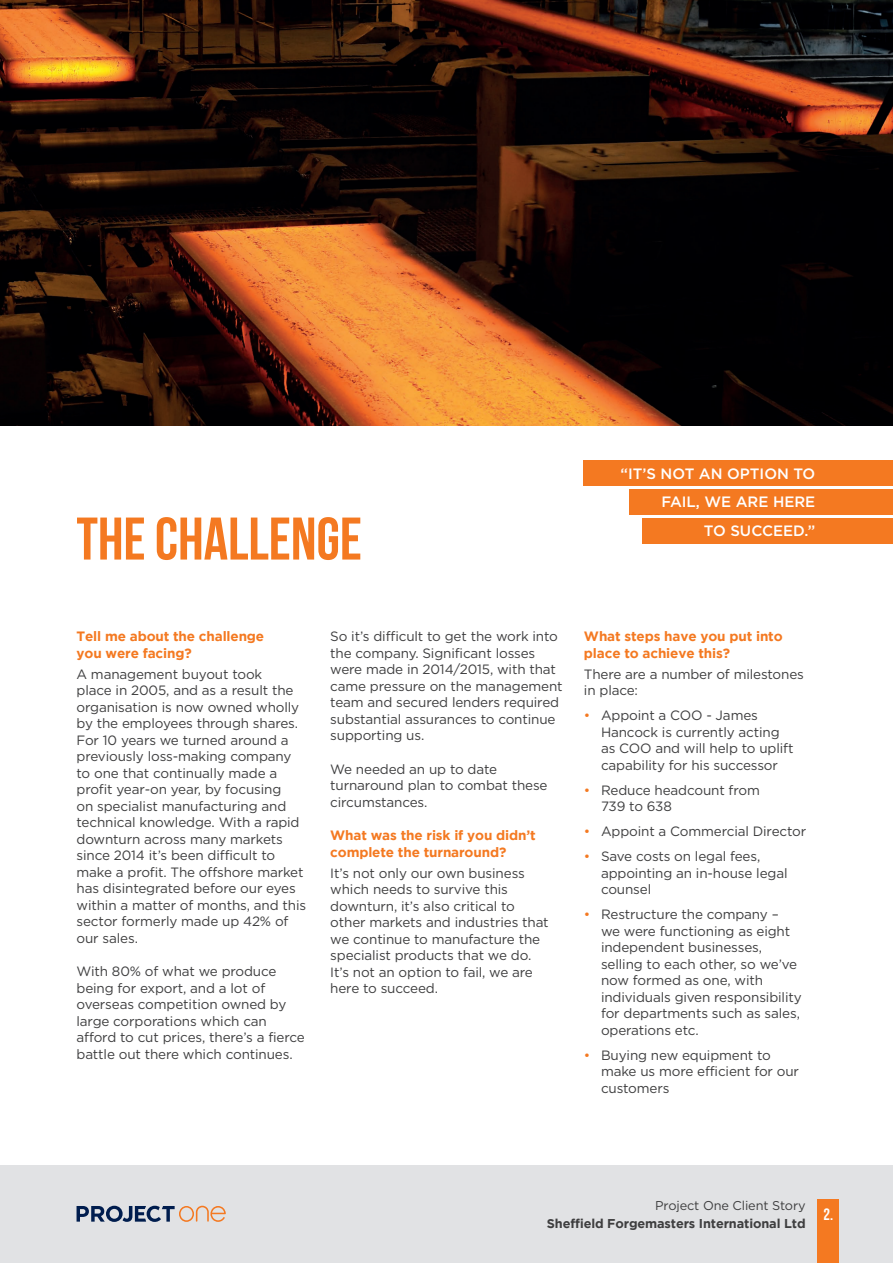
<style>
.page{position:relative;width:893px;height:1263px;background:#fff}
.page>*{position:absolute;margin:0;border:0;box-sizing:border-box;transform-origin:0 0}
.t1{font:60px "Bebas Neue";color:#f47921}
.t2{font:16.5px "Bebas Neue";color:#fff}
.t3{font:500 15px/28.5px "Gotham";color:#fff;text-align:right}
.t4{font:13.5px/16.5px "Gotham";letter-spacing:-.01em;color:#3e3e3f}
.t5{font:700 13.5px/16.5px "Gotham";letter-spacing:-.01em;color:#f47921}
.t6{font:700 12.75px "Gotham";letter-spacing:-.01em;color:#3e3e3f}
.t7{font:12.75px "Gotham";letter-spacing:-.01em;color:#3e3e3f}
.s1{color:#f47921}
</style>
<div class="page">
<div style="left:0;top:1165px;width:893px;height:98px;background:#e1e2e4"></div>
<div style="left:818px;top:1199px;width:21px;height:64px;background:#f47921"></div>
<svg style="left:77px;top:1206px;width:149px;height:16px"></svg>
<img style="left:0;top:0;width:893px;height:425px">
<div style="left:584px;top:460px;width:309px;height:26px;background:#f47921"></div>
<div style="left:629px;top:489px;width:264px;height:26px;background:#f47921"></div>
<div style="left:643px;top:518px;width:250px;height:25px;background:#f47921"></div>
<h1 class="t1" style="left:77px;top:506px;width:287px">THe CHALLENGE</h1>
<p class="t3" style="left:620px;top:459px;width:196px">“IT’S NOT AN OPTION TO<br>FAIL, WE ARE HERE<br>TO SUCCEED.”</p>
<p class="t5" style="left:77px;top:628px;width:189px">Tell me about the challenge you were facing?</p>
<p class="t4" style="left:77px;top:665px;width:231px">A management buyout took<br>place in 2005, and as a result the organisation is now owned wholly by the employees through shares.<br>For 10 years we turned around a previously loss-making company to one that continually made a profit year-on year, by focusing<br>on specialist manufacturing and technical knowledge. With a rapid downturn across many markets since 2014 it’s been difficult to make a profit. The offshore market has disintegrated before our eyes within a matter of months, and this sector formerly made up 42% of our sales.</p>
<p class="t4" style="left:77px;top:963px;width:230px">With 80% of what we produce being for export, and a lot of overseas competition owned by large corporations which can afford to cut prices, there’s a fierce battle out there which continues.</p>
<p class="t4" style="left:330px;top:628px;width:234px">So it’s difficult to get the work into the company. Significant losses were made in 2014/2015, with that came pressure on the management team and secured lenders required substantial assurances to continue supporting us.</p>
<p class="t4" style="left:330px;top:760px;width:219px">We needed an up to date turnaround plan to combat these circumstances.</p>
<p class="t5" style="left:330px;top:827px;width:207px">What was the risk if you didn’t complete the turnaround?</p>
<p class="t4" style="left:330px;top:864px;width:220px">It’s not only our own business which needs to survive this downturn, it’s also critical to other markets and industries that we continue to manufacture the specialist products that we do.<br>It’s not an option to fail, we are here to succeed.</p>
<p class="t5" style="left:584px;top:628px;width:200px">What steps have you put into place to achieve this?</p>
<p class="t4" style="left:584px;top:665px;width:221px">There are a number of milestones in place:</p>
<p class="t4" style="left:601px;top:707px;width:194px;text-indent:-17px"><span class="s1">•</span> Appoint a COO - James<br>Hancock is currently acting as COO and will help to uplift capability for his successor</p>
<p class="t4" style="left:601px;top:781px;width:160px;text-indent:-17px"><span class="s1">•</span> Reduce headcount from<br>739 to 638</p>
<p class="t4" style="left:584px;top:823px;width:224px"><span class="s1">•</span> Appoint a Commercial Director</p>
<p class="t4" style="left:601px;top:848px;width:188px;text-indent:-17px"><span class="s1">•</span> Save costs on legal fees, appointing an in-house legal counsel</p>
<p class="t4" style="left:601px;top:906px;width:202px;text-indent:-17px"><span class="s1">•</span> Restructure the company –<br>we were functioning as eight independent businesses, selling to each other, so we’ve now formed as one, with individuals given responsibility for departments such as sales, operations etc.</p>
<p class="t4" style="left:601px;top:1046px;width:200px;text-indent:-17px"><span class="s1">•</span> Buying new equipment to make us more efficient for our customers</p>
<p class="t7" style="left:655px;top:1199px;width:152px">Project One Client Story</p>
<p class="t6" style="left:547px;top:1216px;width:260px">Sheffield Forgemasters International Ltd</p>
<p class="t2" style="left:823px;top:1205px;width:11px">2.</p>
</div>
